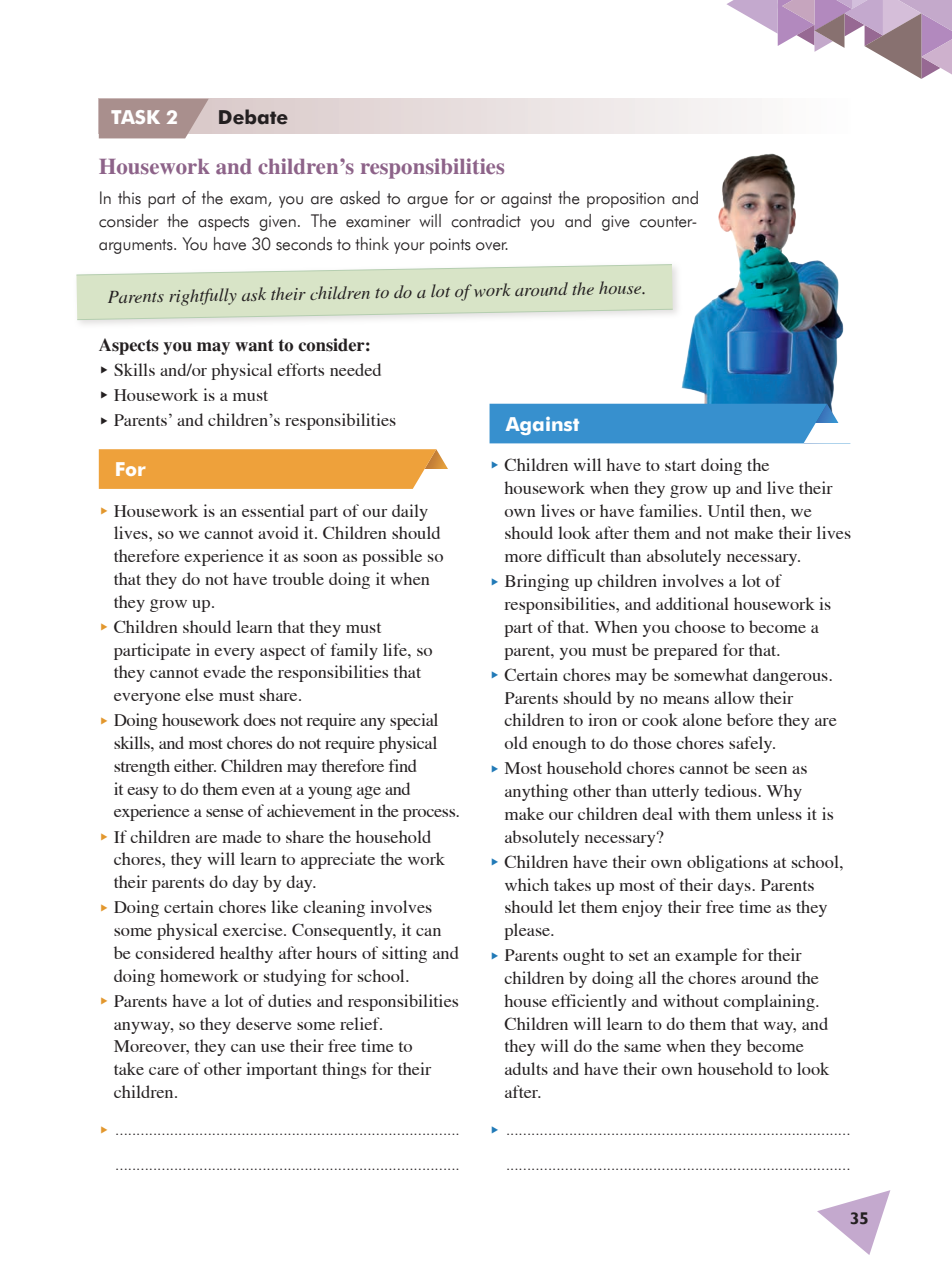
<style>
.page{position:relative;width:952px;height:1279px;background:#fff}
.page>*{position:absolute;margin:0;border:0;box-sizing:border-box;transform-origin:0 0}
.t1{font:700 22.75px "Toronto";color:#8d6389}
.t2{font:19.25px "Futura HU Bold";color:#fff}
.t3{font:19.25px "Futura HU Bold";color:#231f20}
.t4{font:18.38px/22.8px "Toronto";color:#231f20}
.t5{font:18.38px/22.8px "Toronto";letter-spacing:-.02em;color:#231f20}
.t6{font:italic 18.38px "Toronto";color:#231f20}
.t7{font:700 18.38px "Toronto";color:#231f20}
.t8{font:17.5px/22.8px "Futura Lt HU Light";letter-spacing:-.015em;color:#231f20;text-align:justify}
.t9{font:16.97px "Humanist 521 HU Bold";color:#231f20}
.t10{font:14px "Toronto";color:#231f20}
</style>
<div class="page">
<img style="left:509px;top:133px;width:335px;height:271px">
<svg style="left:209px;top:99px;width:538px;height:34px;background:#e8dfdf"></svg>
<svg style="left:99px;top:99px;width:110px;height:39px;background:#af9694"></svg>
<svg style="left:99px;top:449px;width:349px;height:40px;background:#eea646"></svg>
<div style="left:489px;top:404px;width:350px;height:39px;background:#3790ce"></div>
<div style="left:73px;top:261px;width:610px;height:69px;background:#c4c1c0;opacity:.5"></div>
<svg style="left:76px;top:264px;width:597px;height:57px;background:#dce6cf"></svg>
<svg style="left:817px;top:1190px;width:73px;height:65px"></svg>
<svg style="left:726px;top:0;width:226px;height:79px"></svg>
<p class="t2" style="left:111px;top:106px;width:68px">TASK 2</p>
<p class="t3" style="left:218px;top:106px;width:72px">Debate</p>
<p class="t1" style="left:99px;top:153px;width:407px">Housework and children’s responsibilities</p>
<p class="t8" style="left:99px;top:187px;width:602px">In this part of the exam, you are asked to argue for or against the proposition and consider the aspects given. The examiner will contradict you and give counter&shy;arguments. You have 30 seconds to think your points over.</p>
<p class="t6" style="left:107px;top:287px;width:540px;rotate:-1deg">Parents rightfully ask their children to do a lot of work around the house.</p>
<p class="t7" style="left:99px;top:334px;width:273px">Aspects you may want to consider:</p>
<p class="t4" style="left:114px;top:357px;width:284px;line-height:25.2px">Skills and/or physical efforts needed<br>Housework is a must<br>Parents’ and children’s responsibilities</p>
<p class="t2" style="left:115px;top:458px;width:32px">For</p>
<p class="t4" style="left:114px;top:499px;width:331px">Housework is an essential part of our daily lives, so we cannot avoid it. Children should therefore experience it as soon as possible so that they do not have trouble doing it when they grow up.</p>
<p class="t4" style="left:114px;top:615px;width:320px">Children should learn that they must participate in every aspect of family life, so they cannot evade the responsibilities that everyone else must share.</p>
<p class="t5" style="left:114px;top:709px;width:348px">Doing housework does not require any special skills, and most chores do not require physical strength either. Children may therefore find<br>it easy to do them even at a young age and experience a sense of achievement in the process.</p>
<p class="t4" style="left:114px;top:825px;width:333px">If children are made to share the household chores, they will learn to appreciate the work their parents do day by day.</p>
<p class="t4" style="left:114px;top:896px;width:347px">Doing certain chores like cleaning involves some physical exercise. Consequently, it can be considered healthy after hours of sitting and doing homework or studying for school.</p>
<p class="t4" style="left:114px;top:989px;width:347px">Parents have a lot of duties and responsibilities anyway, so they deserve some relief.<br>Moreover, they can use their free time to<br>take care of other important things for their children.</p>
<p class="t10" style="left:116px;top:1123px;width:345px">..................................................................................</p>
<p class="t10" style="left:116px;top:1158px;width:345px">..................................................................................</p>
<p class="t2" style="left:505px;top:412px;width:75px">Against</p>
<p class="t4" style="left:504px;top:454px;width:348px">Children will have to start doing the housework when they grow up and live their own lives or have families. Until then, we should look after them and not make their lives more difficult than absolutely necessary.</p>
<p class="t4" style="left:504px;top:570px;width:328px">Bringing up children involves a lot of responsibilities, and additional housework is part of that. When you choose to become a parent, you must be prepared for that.</p>
<p class="t4" style="left:504px;top:663px;width:334px">Certain chores may be somewhat dangerous.<br>Parents should by no means allow their children to iron or cook alone before they are old enough to do those chores safely.</p>
<p class="t4" style="left:504px;top:757px;width:331px">Most household chores cannot be seen as anything other than utterly tedious. Why make our children deal with them unless it is absolutely necessary?</p>
<p class="t4" style="left:504px;top:850px;width:341px">Children have their own obligations at school, which takes up most of their days. Parents should let them enjoy their free time as they please.</p>
<p class="t4" style="left:504px;top:944px;width:326px">Parents ought to set an example for their children by doing all the chores around the house efficiently and without complaining.<br>Children will learn to do them that way, and they will do the same when they become adults and have their own household to look after.</p>
<p class="t10" style="left:506px;top:1123px;width:345px">..................................................................................</p>
<p class="t10" style="left:506px;top:1158px;width:345px">..................................................................................</p>
<p class="t9" style="left:850px;top:1208px;width:20px">35</p>
</div>
